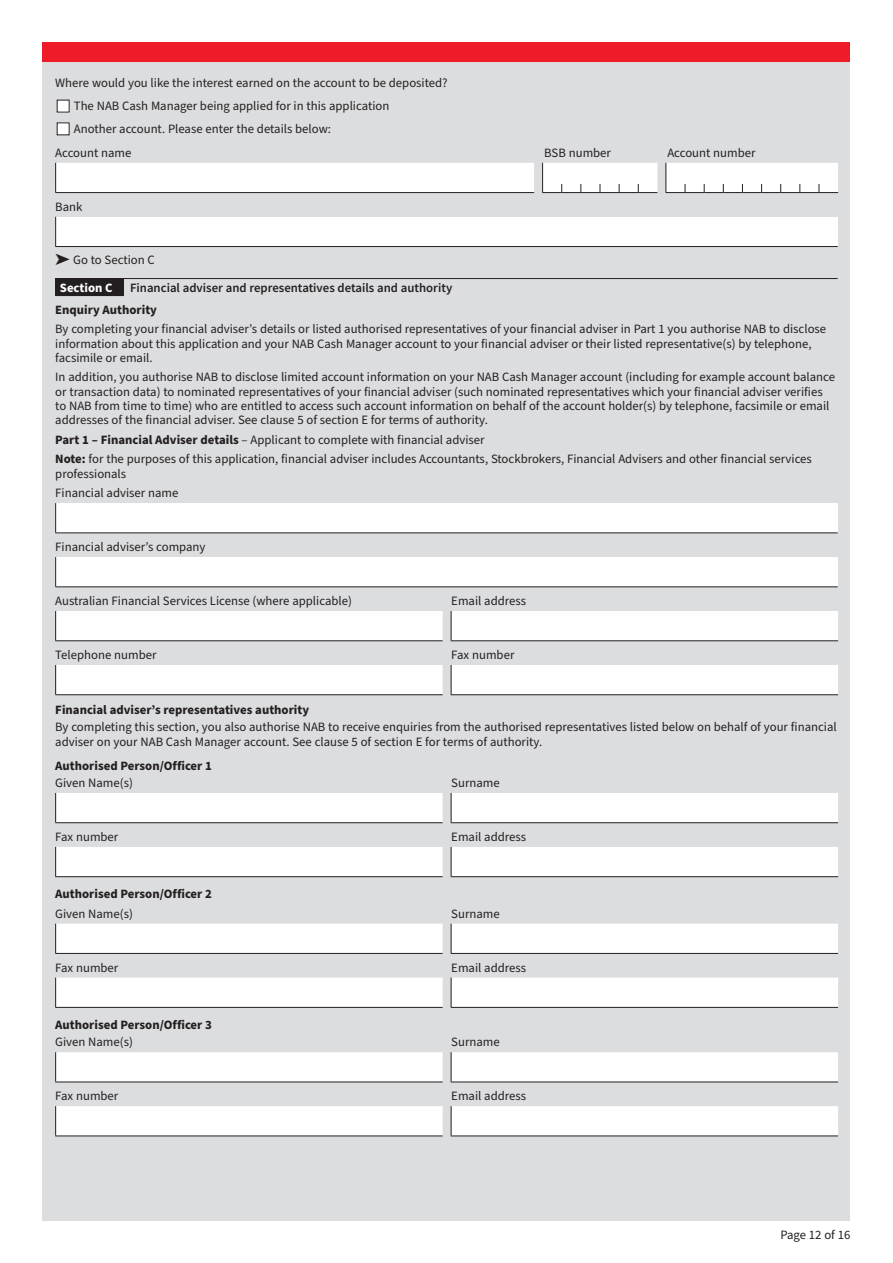
<style>
.page{position:relative;width:893px;height:1263px;background:#fff}
.page>*{position:absolute;margin:0;border:0;box-sizing:border-box;transform-origin:0 0}
.t1{font:12.75px/14.2px "Source Sans Pro";color:#231f20}
.t2{font:700 12.75px "Source Sans Pro";color:#231f20}
.t3{font:600 12.75px "Source Sans Pro";color:#231f20}
.t4{font:700 12.75px "Source Sans Pro";color:#fff}
.s1{font-weight:700}
</style>
<div class="page">
<div style="left:43px;top:62px;width:807px;height:1158px;background:#dcdddf"></div>
<div style="left:57px;top:100px;width:12px;height:12px;background:#fff"></div>
<div style="left:57px;top:123px;width:12px;height:12px;background:#fff"></div>
<div style="left:55px;top:163px;width:783px;height:30px;background:#fff"></div>
<div style="left:56px;top:217px;width:782px;height:30px;background:#fff"></div>
<svg style="left:55px;top:217px;width:1px;height:29px"></svg>
<hr style="left:55px;top:246px;width:783px;height:1px;background:#231f20">
<div style="left:56px;top:279px;width:68px;height:17px;background:#231f20"></div>
<hr style="left:55px;top:278px;width:69px;height:1px;background:#231f20">
<svg style="left:55px;top:279px;width:1px;height:16px"></svg>
<hr style="left:55px;top:295px;width:69px;height:1px;background:#231f20">
<hr style="left:124px;top:278px;width:714px;height:1px;background:#231f20">
<div style="left:56px;top:503px;width:782px;height:30px;background:#fff"></div>
<svg style="left:55px;top:503px;width:1px;height:29px"></svg>
<hr style="left:55px;top:532px;width:783px;height:1px;background:#231f20">
<div style="left:56px;top:557px;width:782px;height:30px;background:#fff"></div>
<svg style="left:55px;top:557px;width:1px;height:29px"></svg>
<hr style="left:55px;top:586px;width:783px;height:1px;background:#231f20">
<div style="left:55px;top:611px;width:783px;height:30px;background:#fff"></div>
<hr style="left:451px;top:640px;width:387px;height:1px;background:#231f20">
<div style="left:55px;top:665px;width:783px;height:30px;background:#fff"></div>
<hr style="left:451px;top:694px;width:387px;height:1px;background:#231f20">
<div style="left:55px;top:793px;width:783px;height:30px;background:#fff"></div>
<hr style="left:451px;top:822px;width:387px;height:1px;background:#231f20">
<div style="left:55px;top:847px;width:783px;height:30px;background:#fff"></div>
<hr style="left:451px;top:876px;width:387px;height:1px;background:#231f20">
<hr style="left:55px;top:953px;width:388px;height:1px;background:#231f20">
<div style="left:55px;top:924px;width:783px;height:29px;background:#fff"></div>
<hr style="left:451px;top:953px;width:387px;height:1px;background:#231f20">
<svg style="left:56px;top:977px;width:782px;height:30px"></svg>
<hr style="left:55px;top:977px;width:1px;height:30px;background:#231f20">
<hr style="left:55px;top:1007px;width:388px;height:1px;background:#231f20">
<hr style="left:451px;top:977px;width:1px;height:30px;background:#231f20">
<hr style="left:451px;top:1007px;width:387px;height:1px;background:#231f20">
<div style="left:55px;top:1052px;width:783px;height:30px;background:#fff"></div>
<hr style="left:451px;top:1081px;width:387px;height:1px;background:#231f20">
<div style="left:55px;top:1106px;width:783px;height:30px;background:#fff"></div>
<hr style="left:451px;top:1135px;width:387px;height:1px;background:#231f20">
<div style="left:43px;top:43px;width:807px;height:19px;background:#ee1c28"></div>
<p class="t1" style="left:55px;top:77px;width:394px">Where would you like the interest earned on the account to be deposited?</p>
<p class="t1" style="left:74px;top:99px;width:317px">The NAB Cash Manager being applied for in this application</p>
<p class="t1" style="left:74px;top:122px;width:259px">Another account. Please enter the details below:</p>
<p class="t1" style="left:55px;top:146px;width:78px">Account name</p>
<p class="t1" style="left:544px;top:146px;width:68px">BSB number</p>
<p class="t1" style="left:667px;top:146px;width:90px">Account number</p>
<p class="t1" style="left:55px;top:200px;width:29px">Bank</p>
<p class="t1" style="left:55px;top:253px;width:101px">➤ Go to Section C</p>
<p class="t4" style="left:60px;top:279px;width:54px">Section C</p>
<p class="t3" style="left:130px;top:279px;width:324px">Financial adviser and representatives details and authority</p>
<p class="t2" style="left:55px;top:301px;width:103px">Enquiry Authority</p>
<p class="t1" style="left:55px;top:322px;width:772px">By completing your financial adviser’s details or listed authorised representatives of your financial adviser in Part 1 you authorise NAB to disclose information about this application and your NAB Cash Manager account to your financial adviser or their listed representative(s) by telephone, facsimile or email.</p>
<p class="t1" style="left:55px;top:370px;width:781px">In addition, you authorise NAB to disclose limited account information on your NAB Cash Manager account (including for example account balance or transaction data) to nominated representatives of your financial adviser (such nominated representatives which your financial adviser verifies to NAB from time to time) who are entitled to access such account information on behalf of the account holder(s) by telephone, facsimile or email addresses of the financial adviser. See clause 5 of section E for terms of authority.</p>
<p class="t1" style="left:55px;top:430px;width:758px;line-height:19.5px"><span class="s1">Part 1 – Financial Adviser details</span> – Applicant to complete with financial adviser<br><span class="s1">Note:</span> for the purposes of this application, financial adviser includes Accountants, Stockbrokers, Financial Advisers and other financial services</p>
<p class="t1" style="left:55px;top:464px;width:125px;line-height:19.5px">professionals<br>Financial adviser name</p>
<p class="t1" style="left:55px;top:540px;width:152px">Financial adviser’s company</p>
<p class="t1" style="left:55px;top:594px;width:298px">Australian Financial Services License (where applicable)</p>
<p class="t1" style="left:451px;top:594px;width:76px">Email address</p>
<p class="t1" style="left:55px;top:648px;width:103px">Telephone number</p>
<p class="t1" style="left:451px;top:648px;width:65px">Fax number</p>
<p class="t2" style="left:55px;top:701px;width:255px">Financial adviser’s representatives authority</p>
<p class="t1" style="left:55px;top:720px;width:783px">By completing this section, you also authorise NAB to receive enquiries from the authorised representatives listed below on behalf of your financial adviser on your NAB Cash Manager account. See clause 5 of section E for terms of authority.</p>
<p class="t2" style="left:55px;top:757px;width:158px">Authorised Person/Officer 1</p>
<p class="t1" style="left:55px;top:776px;width:79px">Given Name(s)</p>
<p class="t1" style="left:451px;top:776px;width:50px">Surname</p>
<p class="t1" style="left:55px;top:830px;width:65px">Fax number</p>
<p class="t1" style="left:451px;top:830px;width:76px">Email address</p>
<p class="t2" style="left:55px;top:885px;width:158px">Authorised Person/Officer 2</p>
<p class="t1" style="left:55px;top:907px;width:79px">Given Name(s)</p>
<p class="t1" style="left:451px;top:907px;width:50px">Surname</p>
<p class="t1" style="left:55px;top:961px;width:65px">Fax number</p>
<p class="t1" style="left:451px;top:961px;width:76px">Email address</p>
<p class="t2" style="left:55px;top:1016px;width:158px">Authorised Person/Officer 3</p>
<p class="t1" style="left:55px;top:1035px;width:79px">Given Name(s)</p>
<p class="t1" style="left:451px;top:1035px;width:50px">Surname</p>
<p class="t1" style="left:55px;top:1089px;width:65px">Fax number</p>
<p class="t1" style="left:451px;top:1089px;width:76px">Email address</p>
<p class="t1" style="left:780px;top:1227px;width:72px">Page 12 of 16</p>
</div>
